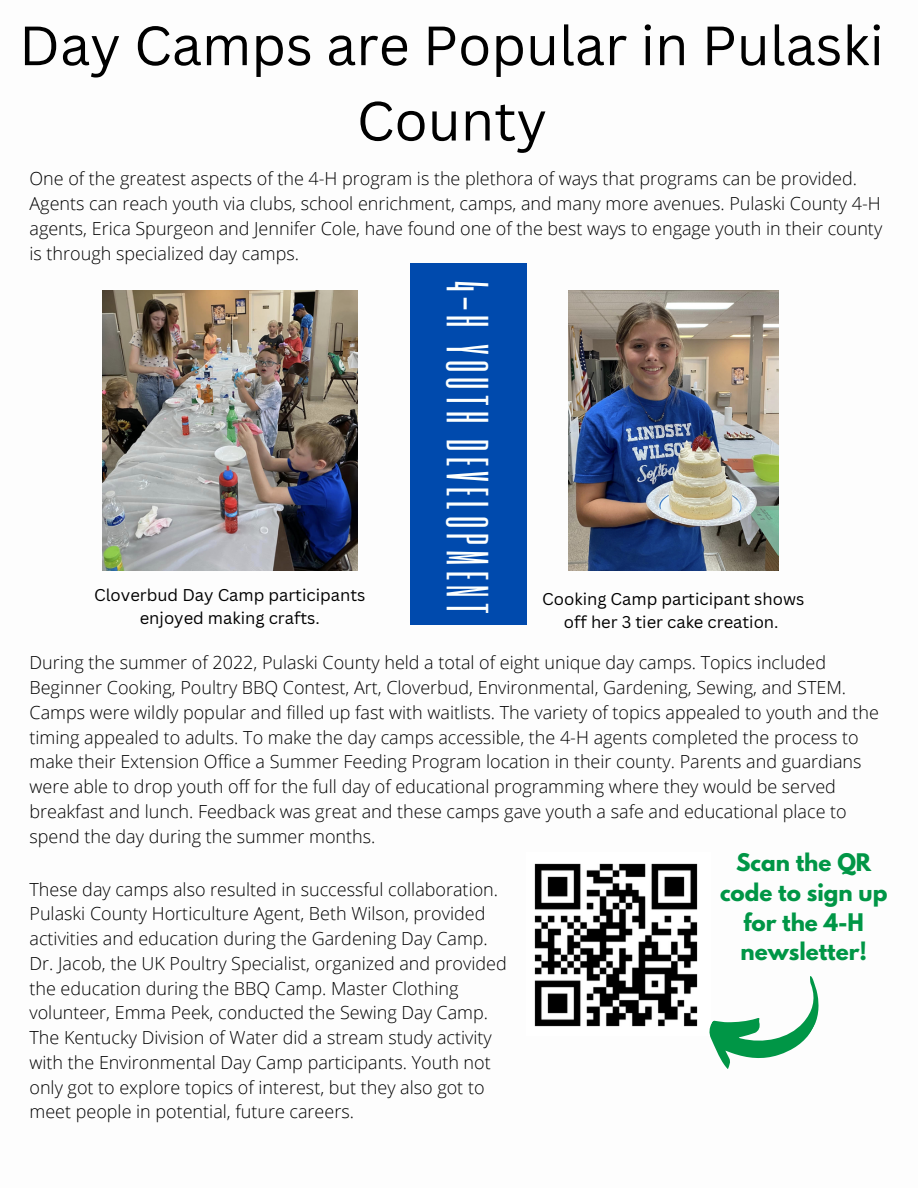
<style>
.page{position:relative;width:918px;height:1188px;background:#fff}
.page>*{position:absolute;margin:0;border:0;box-sizing:border-box;transform-origin:0 0}
.t1{font:54px/75.3px "Canva Sans";color:#000;text-align:center}
.t2{font:49.2px "Six Caps";letter-spacing:.105em;color:#fcfffe}
.t3{font:700 21.45px/29.8px "League Spartan";color:#009646;text-align:center}
.t4{font:300 18px/24.8px "Open Sans";color:#000}
.t5{font:16.65px/23.1px "Canva Sans";color:#000;text-align:center}
</style>
<div class="page">
<img style="left:103px;top:290px;width:254px;height:280px">
<img style="left:568px;top:290px;width:210px;height:280px">
<div style="left:411px;top:263px;width:115px;height:362px;background:#004aad"></div>
<img style="left:534px;top:863px;width:164px;height:164px">
<svg style="left:696px;top:945px;width:123px;height:124px"></svg>
<p class="t1" style="left:19px;top:7px;width:866px">Day Camps are Popular in Pulaski<br>County</p>
<p class="t4" style="left:30px;top:166px;width:854px">One of the greatest aspects of the 4-H program is the plethora of ways that programs can be provided.<br>Agents can reach youth via clubs, school enrichment, camps, and many more avenues. Pulaski County 4-H agents, Erica Spurgeon and Jennifer Cole, have found one of the best ways to engage youth in their county is through specialized day camps.</p>
<p class="t5" style="left:94px;top:583px;width:273px">Cloverbud Day Camp participants enjoyed making crafts.</p>
<p class="t2" style="left:501px;top:281px;width:334px;rotate:90deg">4-H YOUTH DEVELOPMENT</p>
<p class="t5" style="left:542px;top:587px;width:264px">Cooking Camp participant shows off her 3 tier cake creation.</p>
<p class="t4" style="left:30px;top:650px;width:851px">During the summer of 2022, Pulaski County held a total of eight unique day camps. Topics included Beginner Cooking, Poultry BBQ Contest, Art, Cloverbud, Environmental, Gardening, Sewing, and STEM.<br>Camps were wildly popular and filled up fast with waitlists. The variety of topics appealed to youth and the timing appealed to adults. To make the day camps accessible, the 4-H agents completed the process to make their Extension Office a Summer Feeding Program location in their county. Parents and guardians were able to drop youth off for the full day of educational programming where they would be served breakfast and lunch. Feedback was great and these camps gave youth a safe and educational place to spend the day during the summer months.</p>
<p class="t4" style="left:30px;top:876px;width:479px">These day camps also resulted in successful collaboration.<br>Pulaski County Horticulture Agent, Beth Wilson, provided activities and education during the Gardening Day Camp.<br>Dr. Jacob, the UK Poultry Specialist, organized and provided the education during the BBQ Camp. Master Clothing volunteer, Emma Peek, conducted the Sewing Day Camp.<br>The Kentucky Division of Water did a stream study activity with the Environmental Day Camp participants. Youth not only got to explore topics of interest, but they also got to meet people in potential, future careers.</p>
<p class="t3" style="left:720px;top:850px;width:169px">Scan the QR code to sign up for the 4-H newsletter!</p>
</div>
